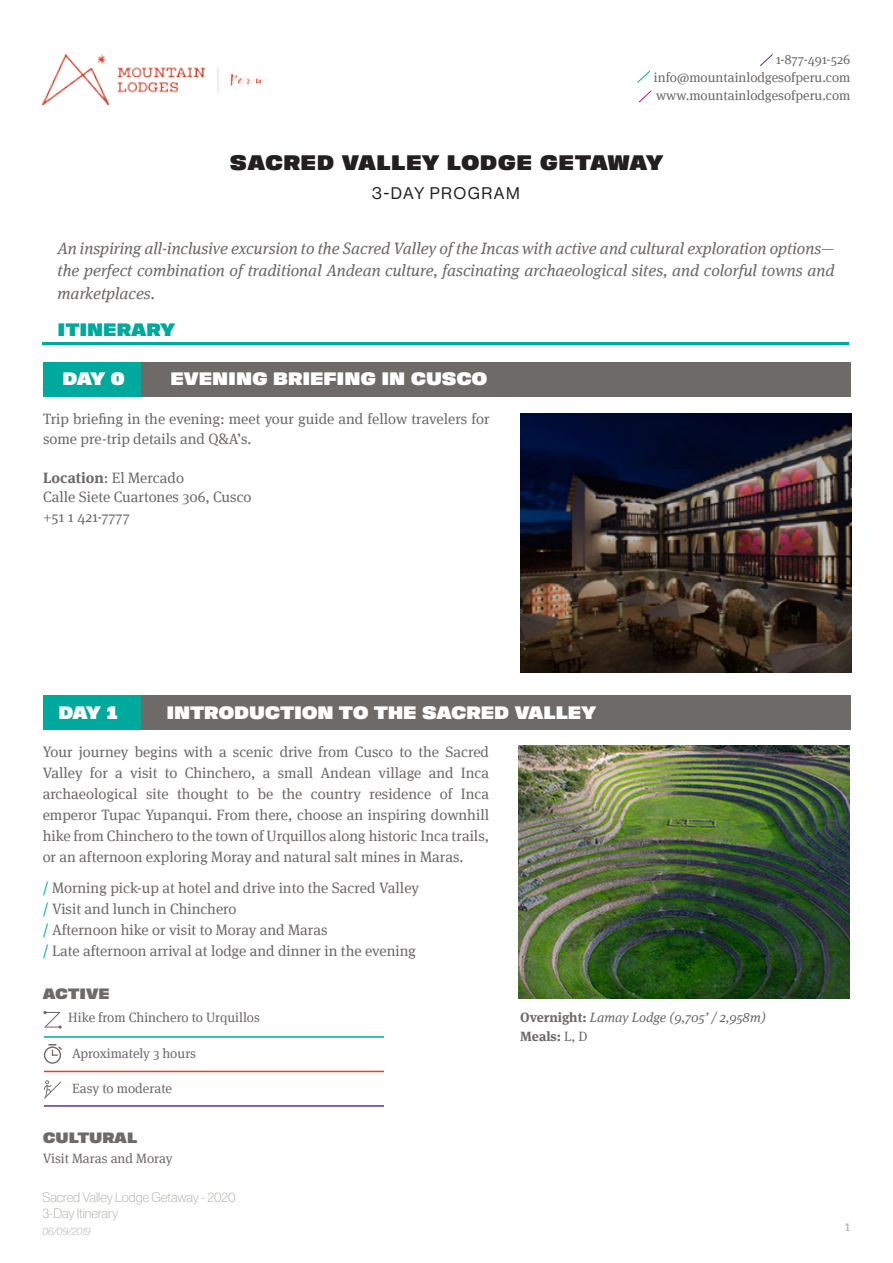
<style>
.page{position:relative;width:893px;height:1263px;background:#fff}
.page>*{position:absolute;margin:0;border:0;box-sizing:border-box;transform-origin:0 0}
.t1{font:21px "ATC Duel V8";letter-spacing:.025em;color:#231f20}
.t2{font:18px "ATC Duel V8";color:#fff}
.t3{font:18px "ATC Duel V8";color:#00a99d}
.t4{font:italic 16.5px/22.5px "Meta Serif";color:#6e6a68;text-align:justify}
.t5{font:16.5px "Haas Grot Disp 55 Roman";letter-spacing:.09em;color:#231f20}
.t6{font:15px/21px "Meta Serif";color:#6e6a68}
.t7{font:15px "ATC Duel V8";color:#6e6a68}
.t8{font:15px "Meta Serif";color:#b6b2ab}
.t9{font:13.5px "Meta Serif";color:#6e6a68}
.t10{font:100 13.5px/16.5px "Haas Grot Disp 35";color:#b6b2ab}
.t11{font:italic 13.5px "Meta Serif";color:#6e6a68}
.t12{font:700 13.5px "Meta Serif";color:#6e6a68}
.t13{font:italic 100 10.5px "Haas Grot Disp 36";color:#b6b2ab}
.s1{font-weight:700}
.s2{color:#00a99d}
.s3{font-weight:700;font-style:normal}
.s4{font-weight:400}
</style>
<div class="page">
<img style="left:42px;top:54px;width:223px;height:50px">
<svg style="left:760px;top:54px;width:13px;height:12px"></svg>
<svg style="left:637px;top:70px;width:14px;height:13px"></svg>
<svg style="left:638px;top:90px;width:14px;height:13px"></svg>
<div style="left:43px;top:362px;width:808px;height:34px;background:#6e6a68"></div>
<div style="left:43px;top:362px;width:98px;height:34px;background:#00a99d"></div>
<div style="left:43px;top:696px;width:808px;height:34px;background:#6e6a68"></div>
<div style="left:43px;top:696px;width:97px;height:34px;background:#00a99d"></div>
<img style="left:520px;top:413px;width:331px;height:260px">
<hr style="left:43px;top:343px;width:806px;height:2px;background:#00a99d">
<svg style="left:43px;top:1011px;width:19px;height:18px"></svg>
<svg style="left:44px;top:1044px;width:18px;height:20px"></svg>
<svg style="left:44px;top:1080px;width:17px;height:18px"></svg>
<hr style="left:44px;top:1036px;width:340px;height:2px;background:#00a99d">
<hr style="left:44px;top:1071px;width:340px;height:1px;background:#ef3e22">
<hr style="left:44px;top:1105px;width:340px;height:2px;background:#652d91">
<img style="left:519px;top:746px;width:330px;height:253px">
<p class="t9" style="left:776px;top:51px;width:76px">1-877-491-526</p>
<p class="t9" style="left:654px;top:69px;width:198px">info@mountainlodgesofperu.com</p>
<p class="t9" style="left:656px;top:87px;width:196px">www.mountainlodgesofperu.com</p>
<p class="t1" style="left:230px;top:149px;width:435px">SACRED VALLEY LODGE GETAWAY</p>
<p class="t5" style="left:372px;top:184px;width:149px">3-DAY PROGRAM</p>
<p class="t4" style="left:58px;top:237px;width:778px">An inspiring all-inclusive excursion to the Sacred Valley of the Incas with active and cultural exploration options— the perfect combination of traditional Andean culture, fascinating archaeological sites, and colorful towns and marketplaces.</p>
<p class="t3" style="left:58px;top:318px;width:119px">ITINERARY</p>
<p class="t2" style="left:63px;top:368px;width:64px">DAY 0</p>
<p class="t2" style="left:171px;top:368px;width:318px">EVENING BRIEFING IN CUSCO</p>
<p class="t6" style="left:43px;top:409px;width:448px;line-height:19.5px">Trip briefing in the evening: meet your guide and fellow travelers for some pre-trip details and Q&amp;A’s.</p>
<p class="t6" style="left:43px;top:467px;width:142px"><span class="s1">Location</span>: El Mercado</p>
<p class="t6" style="left:43px;top:486px;width:210px">Calle Siete Cuartones 306, Cusco</p>
<p class="t6" style="left:43px;top:506px;width:88px">+51 1 421-7777</p>
<p class="t2" style="left:58px;top:702px;width:61px">DAY 1</p>
<p class="t2" style="left:166px;top:702px;width:431px">INTRODUCTION TO THE SACRED VALLEY</p>
<p class="t6" style="left:43px;top:741px;width:448px;text-align:justify">Your journey begins with a scenic drive from Cusco to the Sacred Valley for a visit to Chinchero, a small Andean village and Inca archaeological site thought to be the country residence of Inca emperor Tupac Yupanqui. From there, choose an inspiring downhill hike from Chinchero to the town of Urquillos along historic Inca trails, or an afternoon exploring Moray and natural salt mines in Maras.</p>
<p class="t6" style="left:43px;top:877px;width:378px"><span class="s2">/</span> Morning pick-up at hotel and drive into the Sacred Valley</p>
<p class="t6" style="left:43px;top:898px;width:195px"><span class="s2">/</span> Visit and lunch in Chinchero</p>
<p class="t6" style="left:43px;top:919px;width:286px"><span class="s2">/</span> Afternoon hike or visit to Moray and Maras</p>
<p class="t6" style="left:43px;top:940px;width:375px"><span class="s2">/</span> Late afternoon arrival at lodge and dinner in the evening</p>
<p class="t7" style="left:43px;top:984px;width:68px">ACTIVE</p>
<p class="t9" style="left:68px;top:1010px;width:193px">Hike from Chinchero to Urquillos</p>
<p class="t9" style="left:72px;top:1045px;width:126px">Aproximately 3 hours</p>
<p class="t9" style="left:72px;top:1080px;width:101px">Easy to moderate</p>
<p class="t7" style="left:43px;top:1129px;width:96px">CULTURAL</p>
<p class="t9" style="left:43px;top:1150px;width:131px">Visit Maras and Moray</p>
<p class="t10" style="left:43px;top:1188px;width:195px">Sacred Valley Lodge Getaway - 2020<br>3-Day Itinerary</p>
<p class="t13" style="left:43px;top:1225px;width:50px">06/09/2019</p>
<p class="t11" style="left:520px;top:1009px;width:247px"><span class="s3">Overnight:</span> Lamay Lodge (9,705’ / 2,958m)</p>
<p class="t12" style="left:520px;top:1028px;width:69px">Meals: <span class="s4">L, D</span></p>
<p class="t8" style="left:844px;top:1217px;width:8px">1</p>
</div>
